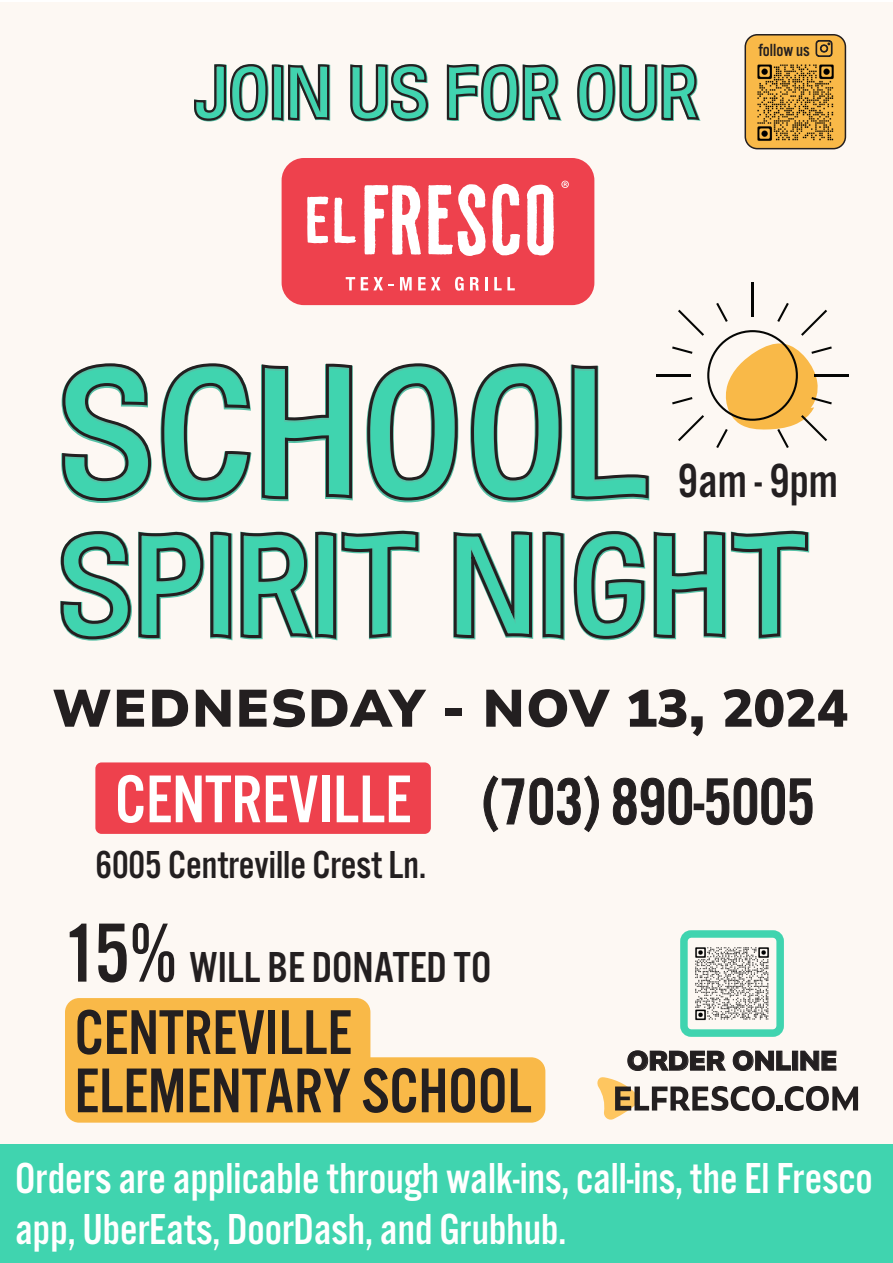
<style>
.page{position:relative;width:893px;height:1263px;background:#fff}
.page>*{position:absolute;margin:0;border:0;box-sizing:border-box;transform-origin:0 0}
.t1{font:137.7px "TT Yeonnalligi B";color:#40d4af}
.t2{font:107.55px "TT Yeonnalligi B";color:#40d4af}
.t3{font:70.05px "Alternate Got No 3 D";color:#fff}
.t4{font:67.65px "Alternate Got No 3 D";color:#231f20}
.t5{font:65.55px/58.3px "Alternate Got No 3 D";color:#231f20}
.t6{font:55.8px "TT Yeonnalligi B";color:#40d4af}
.t7{font:900 52.5px "Nunito Sans 7 pt";color:#231f20}
.t8{font:49.5px "Alternate Got No 3 D";color:#231f20}
.t9{font:45px/51px "Alternate Got No 3 D";color:#fff}
.t10{font:45px "Alternate Got No 3 D";color:#231f20}
.t11{font:40.5px "Alternate Got No 3 D";color:#231f20}
.t12{font:900 27px "Nunito Sans 7 pt";letter-spacing:-.05em;color:#231f20}
.t13{font:18.3px "Alternate Got No 3 D";color:#231f20}
.s1{font-size:87px}
</style>
<div class="page">
<div style="left:0;top:3px;width:893px;height:1257px;background:#fdf8f3"></div>
<div style="left:282px;top:158px;width:312px;height:147px;background:#ee414d;border-radius:22px"></div>
<svg style="left:400px;top:277px;width:12px;height:13px"></svg>
<svg style="left:418px;top:277px;width:23px;height:13px"></svg>
<svg style="left:361px;top:277px;width:22px;height:13px"></svg>
<svg style="left:455px;top:277px;width:9px;height:14px"></svg>
<svg style="left:470px;top:277px;width:9px;height:13px"></svg>
<svg style="left:485px;top:277px;width:3px;height:13px"></svg>
<svg style="left:494px;top:277px;width:21px;height:13px"></svg>
<svg style="left:346px;top:277px;width:9px;height:13px"></svg>
<svg style="left:561px;top:181px;width:8px;height:7px"></svg>
<svg style="left:334px;top:197px;width:22px;height:46px"></svg>
<svg style="left:307px;top:196px;width:21px;height:47px"></svg>
<svg style="left:492px;top:184px;width:28px;height:71px"></svg>
<svg style="left:428px;top:184px;width:58px;height:72px"></svg>
<svg style="left:527px;top:185px;width:27px;height:70px"></svg>
<svg style="left:364px;top:185px;width:57px;height:70px"></svg>
<hr style="left:751px;top:282px;width:3px;height:35px;background:#050604">
<hr style="left:814px;top:374px;width:35px;height:2px;background:#050604">
<hr style="left:656px;top:374px;width:35px;height:2px;background:#050604">
<svg style="left:672px;top:303px;width:160px;height:145px"></svg>
<div style="left:95px;top:762px;width:336px;height:72px;background:#ee414d;border-radius:6px"></div>
<div style="left:0;top:1144px;width:893px;height:119px;background:#40d4af"></div>
<div style="left:745px;top:35px;width:100px;height:114px;background:#f9b948;border-radius:12px"></div>
<div style="left:744px;top:34px;width:102px;height:115px;border:2px solid #231f20;border-radius:12px"></div>
<svg style="left:815px;top:40px;width:18px;height:17px"></svg>
<img style="left:757px;top:64px;width:77px;height:77px">
<svg style="left:483px;top:775px;width:116px;height:58px"></svg>
<svg style="left:613px;top:777px;width:79px;height:48px"></svg>
<div style="left:694px;top:804px;width:10px;height:6px;border:1px solid #231f20"></div>
<svg style="left:706px;top:777px;width:107px;height:48px"></svg>
<svg style="left:60px;top:530px;width:360px;height:111px"></svg>
<svg style="left:453px;top:530px;width:357px;height:111px"></svg>
<svg style="left:61px;top:363px;width:292px;height:140px"></svg>
<svg style="left:366px;top:363px;width:93px;height:140px"></svg>
<svg style="left:470px;top:363px;width:180px;height:140px"></svg>
<svg style="left:194px;top:64px;width:137px;height:58px"></svg>
<svg style="left:350px;top:64px;width:79px;height:58px"></svg>
<svg style="left:446px;top:64px;width:116px;height:58px"></svg>
<svg style="left:577px;top:64px;width:124px;height:58px"></svg>
<img style="left:695px;top:947px;width:74px;height:74px">
<div style="left:680px;top:930px;width:104px;height:107px;border:8px solid #40d4af;border-radius:7px"></div>
<svg style="left:597px;top:1077px;width:261px;height:43px"></svg>
<svg style="left:627px;top:1050px;width:99px;height:21px"></svg>
<svg style="left:732px;top:1050px;width:59px;height:21px"></svg>
<div style="left:792px;top:1051px;width:6px;height:19px;border:1px solid #231f20"></div>
<svg style="left:800px;top:1050px;width:37px;height:21px"></svg>
<svg style="left:65px;top:998px;width:480px;height:125px"></svg>
<p class="t6" style="left:195px;top:63px;width:505px">JOIN US FOR OUR</p>
<p class="t13" style="left:758px;top:41px;width:53px">follow us</p>
<h1 class="t1" style="left:59px;top:360px;width:590px">SCHOOL</h1>
<h2 class="t2" style="left:59px;top:529px;width:751px">SPIRIT NIGHT</h2>
<p class="t8" style="left:678px;top:455px;width:162px">9am - 9pm</p>
<p class="t7" style="left:52px;top:670px;width:798px">WEDNESDAY - NOV 13, 2024</p>
<h3 class="t3" style="left:115px;top:763px;width:298px">CENTREVILLE</h3>
<h3 class="t4" style="left:482px;top:767px;width:334px">(703) 890-5005</h3>
<p class="t11" style="left:95px;top:843px;width:332px">6005 Centreville Crest Ln.</p>
<p class="t10" style="left:63px;top:943px;width:430px"><span class="s1">15%</span> WILL BE DONATED TO</p>
<h3 class="t5" style="left:75px;top:1003px;width:459px">CENTREVILLE<br>ELEMENTARY SCHOOL</h3>
<p class="t12" style="left:626px;top:1041px;width:213px">ORDER ONLINE</p>
<p class="t9" style="left:15px;top:1153px;width:859px">Orders are applicable through walk-ins, call-ins, the El Fresco app, UberEats, DoorDash, and Grubhub.</p>
</div>
